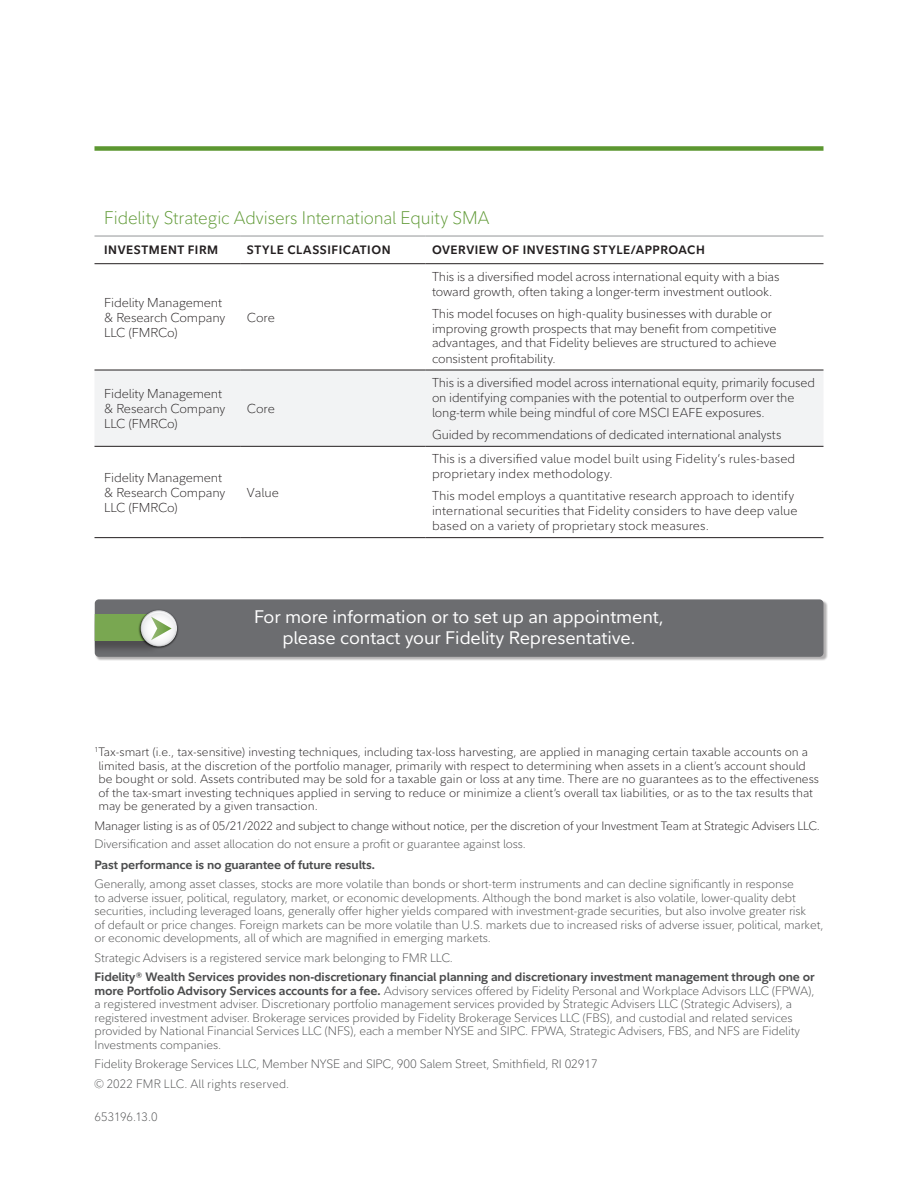
<style>
.page{position:relative;width:918px;height:1188px;background:#fff}
.page>*{position:absolute;margin:0;border:0;box-sizing:border-box;transform-origin:0 0}
.t1{font:18px/21px "Fidelity Sans";letter-spacing:-.005em;color:#fff;text-align:center}
.t2{font:300 18px "Fidelity Sans";letter-spacing:-.01em;color:#5c9731;scale:.95 1}
.t3{font:300 12.75px/15px "Fidelity Sans";letter-spacing:-.01em;color:#231f20}
.t4{font:300 12px/13.5px "Fidelity Sans";letter-spacing:-.01em;color:#4b4c4d}
.t5{font:300 12px/13.5px "Fidelity Sans";color:#231f20}
.t6{font:700 12px "Fidelity Sans";letter-spacing:.05em;color:#231f20}
.t7{font:700 12px "Fidelity Sans";letter-spacing:-.01em;color:#4b4c4d}
.s1{font-weight:700}
</style>
<div class="page">
<div style="left:94px;top:146px;width:730px;height:5px;background:#5c9731"></div>
<div style="left:95px;top:600px;width:733px;height:61px;background:#231f20;opacity:.35"></div>
<div style="left:95px;top:599px;width:729px;height:58px;background:#6c6d70;border-radius:4px"></div>
<div style="left:95px;top:616px;width:64px;height:38px;background:#231f20;opacity:.4"></div>
<div style="left:95px;top:614px;width:72px;height:27px;background:#79a751"></div>
<img style="left:138px;top:610px;width:40px;height:40px">
<svg style="left:141px;top:610px;width:36px;height:36px"></svg>
<svg style="left:142px;top:612px;width:34px;height:35px"></svg>
<div style="left:94px;top:371px;width:730px;height:75px;background:#f2f3f4"></div>
<hr style="left:94px;top:236px;width:146px;height:1px;background:#939598">
<hr style="left:240px;top:236px;width:185px;height:1px;background:#939598">
<hr style="left:425px;top:236px;width:399px;height:1px;background:#939598">
<hr style="left:94px;top:263px;width:146px;height:1px;background:#231f20">
<hr style="left:240px;top:263px;width:185px;height:1px;background:#231f20">
<hr style="left:425px;top:263px;width:399px;height:1px;background:#231f20">
<hr style="left:94px;top:446px;width:146px;height:1px;background:#231f20">
<hr style="left:240px;top:446px;width:185px;height:1px;background:#231f20">
<hr style="left:425px;top:446px;width:399px;height:1px;background:#231f20">
<hr style="left:94px;top:370px;width:146px;height:1px;background:#231f20">
<hr style="left:240px;top:370px;width:185px;height:1px;background:#231f20">
<hr style="left:425px;top:370px;width:399px;height:1px;background:#231f20">
<hr style="left:94px;top:537px;width:146px;height:1px;background:#231f20">
<hr style="left:240px;top:537px;width:185px;height:1px;background:#231f20">
<hr style="left:425px;top:537px;width:399px;height:1px;background:#231f20">
<h1 class="t2" style="left:104px;top:206px;width:407px">Fidelity Strategic Advisers International Equity SMA</h1>
<p class="t6" style="left:104px;top:242px;width:116px">INVESTMENT FIRM</p>
<p class="t6" style="left:247px;top:242px;width:145px">STYLE CLASSIFICATION</p>
<p class="t6" style="left:432px;top:242px;width:274px">OVERVIEW OF INVESTING STYLE/APPROACH</p>
<p class="t3" style="left:104px;top:295px;width:123px">Fidelity Management &amp; Research Company<br>LLC (FMRCo)</p>
<p class="t3" style="left:104px;top:386px;width:123px">Fidelity Management &amp; Research Company<br>LLC (FMRCo)</p>
<p class="t3" style="left:104px;top:470px;width:123px">Fidelity Management &amp; Research Company<br>LLC (FMRCo)</p>
<p class="t3" style="left:247px;top:310px;width:30px">Core</p>
<p class="t3" style="left:247px;top:401px;width:30px">Core</p>
<p class="t3" style="left:247px;top:485px;width:34px">Value</p>
<p class="t3" style="left:432px;top:269px;width:349px">This is a diversified model across international equity with a bias toward growth, often taking a longer-term investment outlook.</p>
<p class="t3" style="left:432px;top:306px;width:346px">This model focuses on high-quality businesses with durable or improving growth prospects that may benefit from competitive advantages, and that Fidelity believes are structured to achieve consistent profitability.</p>
<p class="t3" style="left:432px;top:375px;width:385px">This is a diversified model across international equity, primarily focused on identifying companies with the potential to outperform over the long-term while being mindful of core MSCI EAFE exposures.</p>
<p class="t3" style="left:432px;top:427px;width:351px">Guided by recommendations of dedicated international analysts</p>
<p class="t3" style="left:432px;top:451px;width:365px">This is a diversified value model built using Fidelity’s rules-based proprietary index methodology.</p>
<p class="t3" style="left:432px;top:488px;width:367px">This model employs a quantitative research approach to identify international securities that Fidelity considers to have deep value based on a variety of proprietary stock measures.</p>
<h1 class="t1" style="left:254px;top:606px;width:411px">For more information or to set up an appointment, please contact your Fidelity Representative.</h1>
<p class="t5" style="left:98px;top:745px;width:722px;text-indent:-4px"><sup>1</sup>Tax-smart (i.e., tax-sensitive) investing techniques, including tax-loss harvesting, are applied in managing certain taxable accounts on a limited basis, at the discretion of the portfolio manager, primarily with respect to determining when assets in a client’s account should be bought or sold. Assets contributed may be sold for a taxable gain or loss at any time. There are no guarantees as to the effectiveness of the tax-smart investing techniques applied in serving to reduce or minimize a client’s overall tax liabilities, or as to the tax results that may be generated by a given transaction.</p>
<p class="t5" style="left:94px;top:819px;width:727px">Manager listing is as of 05/21/2022 and subject to change without notice, per the discretion of your Investment Team at Strategic Advisers LLC.</p>
<p class="t4" style="left:94px;top:837px;width:433px">Diversification and asset allocation do not ensure a profit or guarantee against loss.</p>
<p class="t7" style="left:94px;top:856px;width:282px">Past performance is no guarantee of future results.</p>
<p class="t4" style="left:94px;top:877px;width:731px">Generally, among asset classes, stocks are more volatile than bonds or short-term instruments and can decline significantly in response<br>to adverse issuer, political, regulatory, market, or economic developments. Although the bond market is also volatile, lower-quality debt securities, including leveraged loans, generally offer higher yields compared with investment-grade securities, but also involve greater risk<br>of default or price changes. Foreign markets can be more volatile than U.S. markets due to increased risks of adverse issuer, political, market, or economic developments, all of which are magnified in emerging markets.</p>
<p class="t4" style="left:94px;top:951px;width:360px">Strategic Advisers is a registered service mark belonging to FMR LLC.</p>
<p class="t4" style="left:94px;top:970px;width:722px"><span class="s1">Fidelity® Wealth Services provides non-discretionary financial planning and discretionary investment management through one or more Portfolio Advisory Services accounts for a fee.</span> Advisory services offered by Fidelity Personal and Workplace Advisors LLC (FPWA), a registered investment adviser. Discretionary portfolio management services provided by Strategic Advisers LLC (Strategic Advisers), a registered investment adviser. Brokerage services provided by Fidelity Brokerage Services LLC (FBS), and custodial and related services provided by National Financial Services LLC (NFS), each a member NYSE and SIPC. FPWA, Strategic Advisers, FBS, and NFS are Fidelity Investments companies.</p>
<p class="t4" style="left:94px;top:1054px;width:505px;line-height:19.5px">Fidelity Brokerage Services LLC, Member NYSE and SIPC, 900 Salem Street, Smithfield, RI 02917 © 2022 FMR LLC. All rights reserved.</p>
<p class="t4" style="left:94px;top:1110px;width:65px">653196.13.0</p>
</div>
